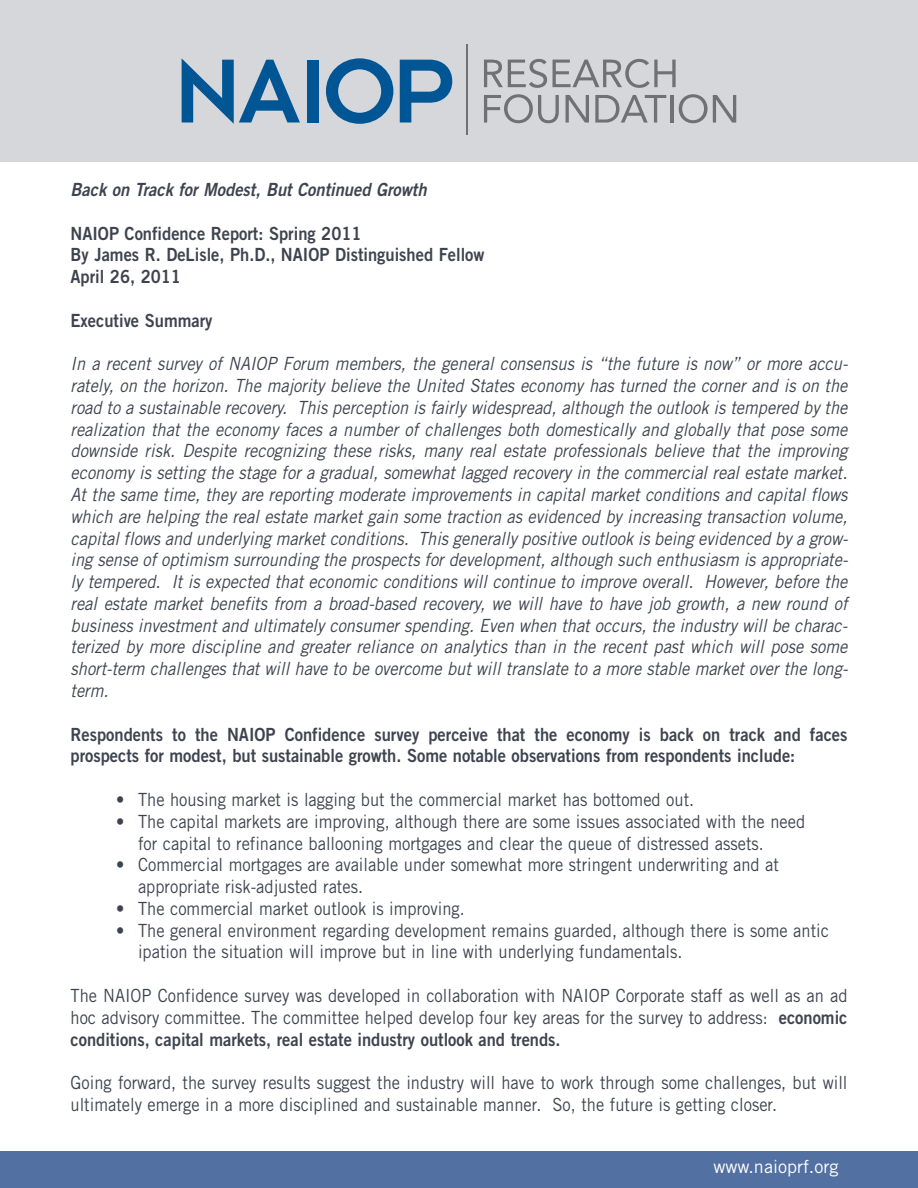
<style>
.page{position:relative;width:918px;height:1188px;background:#fff}
.page>*{position:absolute;margin:0;border:0;box-sizing:border-box;transform-origin:0 0}
.t1{font:italic 18.15px/21.8px "Trade Gothic LT Std";color:#3e444f;text-align:justify;scale:.91 1}
.t2{font:18.15px/21.8px "Trade Gothic LT Std";color:#3e444f;scale:.91 1}
.t3{font:18.15px/21.8px "Trade Gothic LT Std Bd 2";color:#3e444f;scale:.91 1}
.t4{font:18.15px "Trade Gothic LT Std Bd 2 Obl";color:#3e444f;scale:.91 1}
.t5{font:18px "Trade Gothic LT Std";color:#fff}
.s1{font-family:"Trade Gothic LT Std Bd 2"}
</style>
<div class="page">
<div style="left:0;top:0;width:918px;height:162px;background:#d5d7db"></div>
<svg style="left:182px;top:59px;width:118px;height:65px"></svg>
<div style="left:307px;top:60px;width:12px;height:63px;background:#005595"></div>
<svg style="left:326px;top:58px;width:67px;height:66px"></svg>
<svg style="left:400px;top:60px;width:52px;height:63px"></svg>
<svg style="left:484px;top:59px;width:63px;height:29px"></svg>
<svg style="left:553px;top:59px;width:123px;height:29px"></svg>
<svg style="left:484px;top:94px;width:75px;height:29px"></svg>
<svg style="left:566px;top:95px;width:23px;height:28px"></svg>
<svg style="left:595px;top:95px;width:71px;height:28px"></svg>
<hr style="left:670px;top:95px;width:3px;height:28px;background:#717074">
<svg style="left:679px;top:94px;width:57px;height:29px"></svg>
<hr style="left:466px;top:45px;width:2px;height:90px;background:#717074">
<div style="left:0;top:1151px;width:918px;height:37px;background:#5270a1"></div>
<p class="t4" style="left:71px;top:179px;width:393px">Back on Track for Modest, But Continued Growth</p>
<p class="t3" style="left:71px;top:224px;width:456px">NAIOP Confidence Report: Spring 2011<br>By James R. DeLisle, Ph.D., NAIOP Distinguished Fellow<br>April 26, 2011</p>
<p class="t3" style="left:71px;top:311px;width:158px">Executive Summary</p>
<p class="t1" style="left:71px;top:355px;width:856px">In a recent survey of NAIOP Forum members, the general consensus is “the future is now” or more accu&shy;rately, on the horizon. The majority believe the United States economy has turned the corner and is on the road to a sustainable recovery. This perception is fairly widespread, although the outlook is tempered by the realization that the economy faces a number of challenges both domestically and globally that pose some downside risk. Despite recognizing these risks, many real estate professionals believe that the improving economy is setting the stage for a gradual, somewhat lagged recovery in the commercial real estate market.<br>At the same time, they are reporting moderate improvements in capital market conditions and capital flows which are helping the real estate market gain some traction as evidenced by increasing transaction volume, capital flows and underlying market conditions. This generally positive outlook is being evidenced by a grow&shy;ing sense of optimism surrounding the prospects for development, although such enthusiasm is appropriate&shy;ly tempered. It is expected that economic conditions will continue to improve overall. However, before the real estate market benefits from a broad-based recovery, we will have to have job growth, a new round of business investment and ultimately consumer spending. Even when that occurs, the industry will be charac&shy;terized by more discipline and greater reliance on analytics than in the recent past which will pose some short-term challenges that will have to be overcome but will translate to a more stable market over the long&shy;term.</p>
<p class="t3" style="left:71px;top:725px;width:855px">Respondents to the NAIOP Confidence survey perceive that the economy is back on track and faces prospects for modest, but sustainable growth. Some notable observations from respondents include:</p>
<p class="t2" style="left:116px;top:790px;width:637px">• The housing market is lagging but the commercial market has bottomed out.</p>
<p class="t2" style="left:138px;top:812px;width:735px;text-indent:-22px">• The capital markets are improving, although there are some issues associated with the need for capital to refinance ballooning mortgages and clear the queue of distressed assets.</p>
<p class="t2" style="left:138px;top:856px;width:706px;text-indent:-22px">• Commercial mortgages are available under somewhat more stringent underwriting and at appropriate risk-adjusted rates.</p>
<p class="t2" style="left:116px;top:899px;width:385px">• The commercial market outlook is improving.</p>
<p class="t2" style="left:138px;top:921px;width:761px;text-indent:-22px">• The general environment regarding development remains guarded, although there is some antic ipation the situation will improve but in line with underlying fundamentals.</p>
<p class="t2" style="left:71px;top:986px;width:855px">The NAIOP Confidence survey was developed in collaboration with NAIOP Corporate staff as well as an ad hoc advisory committee. The committee helped develop four key areas for the survey to address: <span class="s1">economic</span></p>
<p class="t3" style="left:71px;top:1030px;width:540px">conditions, capital markets, real estate industry outlook and trends.</p>
<p class="t2" style="left:71px;top:1073px;width:855px">Going forward, the survey results suggest the industry will have to work through some challenges, but will ultimately emerge in a more disciplined and sustainable manner. So, the future is getting closer.</p>
<p class="t5" style="left:713px;top:1160px;width:126px">www.naioprf.org</p>
</div>
